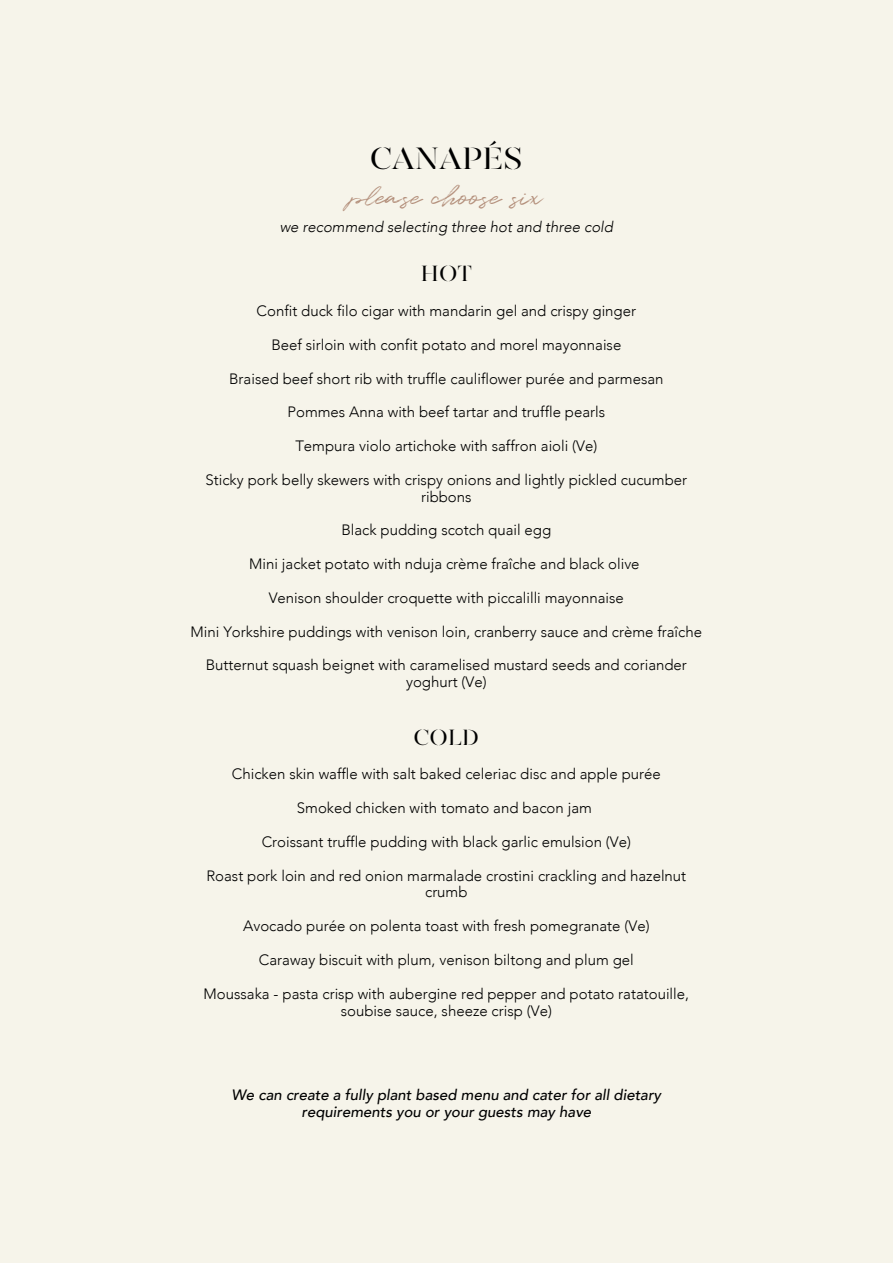
<style>
.page{position:relative;width:893px;height:1264px;background:#fff}
.page>*{position:absolute;margin:0;border:0;box-sizing:border-box;transform-origin:0 0}
.t1{font:31.5px "Gabriela Stencil";color:#000}
.t2{font:27px "Quentin";color:#b4907c}
.t3{font:22.5px "Gabriela Stencil";color:#000}
.t4{font:300 15px/16.8px "Avenir";color:#000;text-align:center}
.t5{font:italic 500 15px/16.8px "Avenir";color:#000;text-align:center}
.t6{font:italic 300 15px "Avenir";color:#000}
</style>
<div class="page">
<div style="left:0;top:0;width:892px;height:1262px;background:#f6f4ea"></div>
<h1 class="t1" style="left:370px;top:139px;width:154px">CANAPÉS</h1>
<h2 class="t2" style="left:350px;top:179px;width:193px">please choose six</h2>
<p class="t6" style="left:280px;top:217px;width:335px">we recommend selecting three hot and three cold</p>
<h3 class="t3" style="left:420px;top:259px;width:53px">HOT</h3>
<p class="t4" style="left:256px;top:303px;width:381px">Confit duck filo cigar with mandarin gel and crispy ginger</p>
<p class="t4" style="left:271px;top:336px;width:351px">Beef sirloin with confit potato and morel mayonnaise</p>
<p class="t4" style="left:229px;top:370px;width:436px">Braised beef short rib with truffle cauliflower purée and parmesan</p>
<p class="t4" style="left:287px;top:404px;width:319px">Pommes Anna with beef tartar and truffle pearls</p>
<p class="t4" style="left:295px;top:438px;width:303px">Tempura violo artichoke with saffron aioli (Ve)</p>
<p class="t4" style="left:205px;top:471px;width:483px">Sticky pork belly skewers with crispy onions and lightly pickled cucumber ribbons</p>
<p class="t4" style="left:341px;top:522px;width:211px">Black pudding scotch quail egg</p>
<p class="t4" style="left:249px;top:556px;width:392px">Mini jacket potato with nduja crème fraîche and black olive</p>
<p class="t4" style="left:269px;top:589px;width:356px">Venison shoulder croquette with piccalilli mayonnaise</p>
<p class="t4" style="left:190px;top:623px;width:513px">Mini Yorkshire puddings with venison loin, cranberry sauce and crème fraîche</p>
<p class="t4" style="left:206px;top:657px;width:482px">Butternut squash beignet with caramelised mustard seeds and coriander yoghurt (Ve)</p>
<h3 class="t3" style="left:413px;top:723px;width:67px">COLD</h3>
<p class="t4" style="left:232px;top:766px;width:430px">Chicken skin waffle with salt baked celeriac disc and apple purée</p>
<p class="t4" style="left:297px;top:800px;width:296px">Smoked chicken with tomato and bacon jam</p>
<p class="t4" style="left:262px;top:833px;width:371px">Croissant truffle pudding with black garlic emulsion (Ve)</p>
<p class="t4" style="left:206px;top:867px;width:481px">Roast pork loin and red onion marmalade crostini crackling and hazelnut crumb</p>
<p class="t4" style="left:243px;top:918px;width:408px">Avocado purée on polenta toast with fresh pomegranate (Ve)</p>
<p class="t4" style="left:259px;top:951px;width:376px">Caraway biscuit with plum, venison biltong and plum gel</p>
<p class="t4" style="left:203px;top:985px;width:487px">Moussaka - pasta crisp with aubergine red pepper and potato ratatouille, soubise sauce, sheeze crisp (Ve)</p>
<p class="t5" style="left:231px;top:1086px;width:431px">We can create a fully plant based menu and cater for all dietary requirements you or your guests may have</p>
</div>
